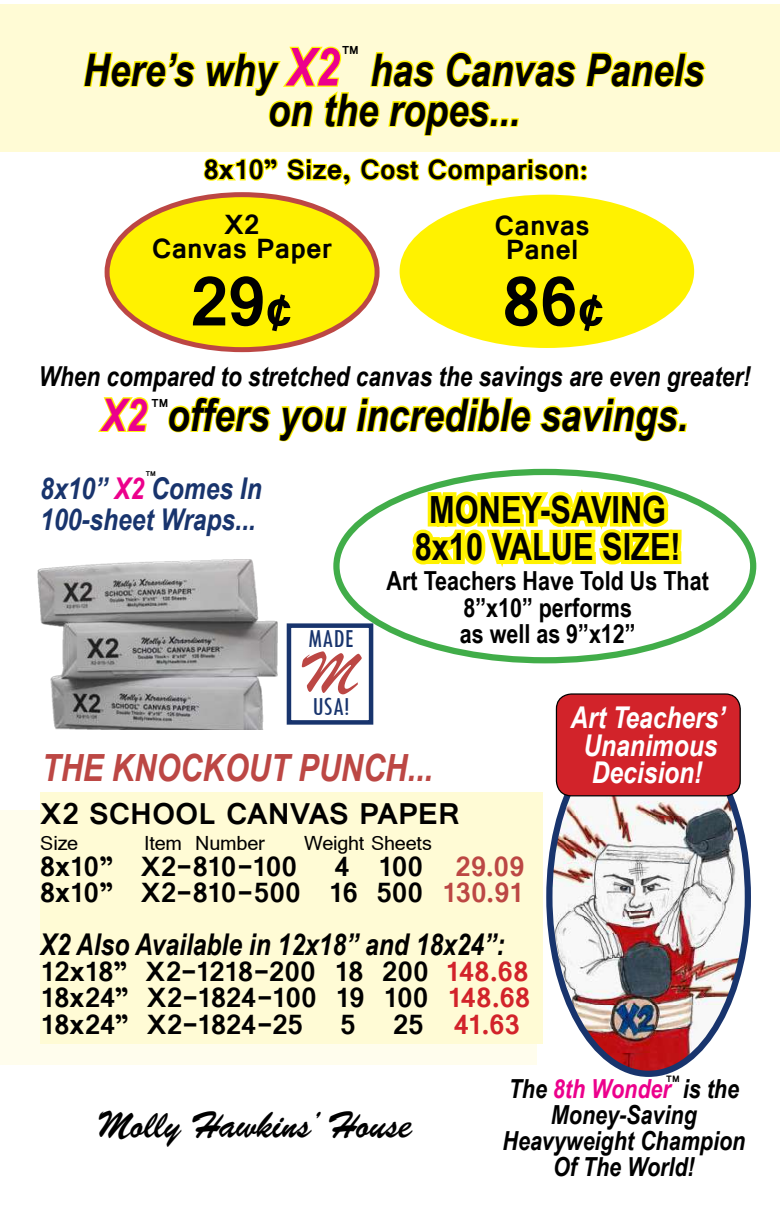
<style>
.page{position:relative;width:780px;height:1230px;background:#fff}
.page>*{position:absolute;margin:0;border:0;box-sizing:border-box;transform-origin:0 0}
.t1{font:700 75px "Vrinda";color:#000}
.t2{font:63px "Brush Script";color:#bc4744}
.t3{font:italic 700 45px/40px "Arial Narrow";color:#000;text-align:center}
.t4{font:700 37.5px/37.5px "Arial Narrow";color:#000;text-align:center}
.t5{font:italic 700 37.5px "Arial Narrow";color:#bc4744}
.t6{font:37.5px "Brush Script";color:#000}
.t7{font:700 32.5px "Vrinda";letter-spacing:-.005em;color:#000}
.t8{font:700 30px/26.2px "Vrinda";color:#000;text-align:right}
.t9{font:italic 700 30px "Arial Narrow";color:#000}
.t10{font:italic 700 30px/31.2px "Arial Narrow";color:#18346d}
.t11{font:italic 700 30px/27.5px "Arial Narrow";color:#fff;text-align:center}
.t12{font:30px "Vrinda";letter-spacing:-.005em;color:#000}
.t13{font:700 30px "Vrinda";letter-spacing:-.02em;color:#000}
.t14{font:700 30px "Vrinda";color:#d2232a}
.t15{font:italic 700 27.5px "Arial Narrow";color:#000}
.t16{font:condensed 27px "Tw Cen";letter-spacing:.005em;color:#18346d}
.t17{font:italic 700 26.25px/26.2px "Arial Narrow";color:#000;text-align:center}
.t18{font:700 26.25px/26.2px "Arial Narrow";color:#000;text-align:center}
.t19{font:700 12.5px "Vrinda";color:#000}
.t20{font:700 10px "Vrinda";color:#000}
.t21{font:700 7.5px "Vrinda";color:#000}
.s1{font-size:52.5px;color:#ec008c}
.s2{font-size:55px}
.s3{color:#ec008c}
.s4{color:#bc4744}
.s5{color:#d2232a}
.s6{color:#000}
</style>
<div class="page">
<div style="left:0;top:810px;width:537px;height:255px;background:#fffded"></div>
<div style="left:40px;top:792px;width:503px;height:251px;background:#fffbd5"></div>
<div style="left:0;top:4px;width:780px;height:148px;background:#fffbd5"></div>
<img style="left:549px;top:793px;width:199px;height:281px">
<div style="left:546px;top:717px;width:205px;height:360px;border:6px solid #18346d;border-radius:50%"></div>
<div style="left:556px;top:694px;width:184px;height:102px;background:#d2232a;border-radius:15px"></div>
<div style="left:556px;top:693px;width:185px;height:103px;border:1px solid #000;border-radius:15px"></div>
<svg style="left:83px;top:52px;width:113px;height:36px"></svg>
<svg style="left:585px;top:52px;width:121px;height:36px"></svg>
<svg style="left:205px;top:46px;width:372px;height:90px"></svg>
<svg style="left:98px;top:397px;width:51px;height:35px"></svg>
<svg style="left:168px;top:396px;width:103px;height:37px"></svg>
<svg style="left:278px;top:397px;width:411px;height:185px"></svg>
<div style="left:400px;top:195px;width:294px;height:153px;background:#fff200;border-radius:50%"></div>
<svg style="left:203px;top:158px;width:148px;height:28px"></svg>
<svg style="left:360px;top:158px;width:228px;height:28px"></svg>
<div style="left:107px;top:195px;width:270px;height:155px;background:#fff200;border-radius:50%"></div>
<div style="left:105px;top:192px;width:275px;height:160px;border:5px solid #bc4744;border-radius:50%"></div>
<div style="left:287px;top:623px;width:86px;height:102px;border:4px solid #18346d"></div>
<img style="left:37px;top:543px;width:256px;height:187px">
<p class="t19" style="left:342px;top:42px;width:18px">TM</p>
<h3 class="t3" style="left:83px;top:48px;width:623px">Here’s why <span class="s1">X2</span> has Canvas Panels on the ropes...</h3>
<p class="t8" style="left:224px;top:143px;width:365px;line-height:55px;text-align:left;text-indent:-20px">8x10” Size, Cost Comparison:<br>X2</p>
<p class="t8" style="left:152px;top:236px;width:182px">Canvas Paper</p>
<h1 class="t1" style="left:190px;top:252px;width:104px">29<span class="s2">¢</span></h1>
<p class="t8" style="left:494px;top:214px;width:97px;line-height:23.8px;text-align:center">Canvas<br>Panel</p>
<h1 class="t1" style="left:502px;top:252px;width:104px">86<span class="s2">¢</span></h1>
<p class="t15" style="left:39px;top:355px;width:713px">When compared to stretched canvas the savings are even greater!</p>
<h3 class="t3" style="left:102px;top:393px;width:588px"><span class="s3">X2</span> offers you incredible savings.</h3>
<p class="t19" style="left:152px;top:394px;width:18px">TM</p>
<p class="t21" style="left:146px;top:469px;width:12px">TM</p>
<p class="t10" style="left:40px;top:471px;width:223px">8x10” <span class="s3">X2</span> Comes In<br>100-sheet Wraps...</p>
<p class="t4" style="left:415px;top:489px;width:268px">MONEY-SAVING<br>8x10 VALUE SIZE!</p>
<p class="t18" style="left:387px;top:567px;width:324px">Art Teachers Have Told Us That<br>8”x10” performs<br>as well as 9”x12”</p>
<p class="t16" style="left:308px;top:622px;width:47px">MADE</p>
<h2 class="t2" style="left:305px;top:634px;width:54px">M</h2>
<p class="t16" style="left:312px;top:690px;width:38px">USA!</p>
<p class="t11" style="left:570px;top:702px;width:156px">Art Teachers’<br>Unanimous<br>Decision!</p>
<p class="t5" style="left:42px;top:739px;width:393px">THE KNOCKOUT PUNCH...</p>
<p class="t7" style="left:40px;top:792px;width:421px">X2 SCHOOL CANVAS PAPER</p>
<p class="t12" style="left:40px;top:828px;width:39px">Size</p>
<p class="t12" style="left:144px;top:828px;width:122px">Item Number</p>
<p class="t12" style="left:304px;top:828px;width:129px">Weight Sheets</p>
<p class="t13" style="left:40px;top:847px;width:258px">8x10” X2-810-100</p>
<p class="t8" style="left:40px;top:854px;width:486px">4 100 <span class="s4">29.09<br></span>8x10” X2-810-500 16 500 <span class="s4">130.91</span></p>
<p class="t9" style="left:40px;top:922px;width:466px">X2 Also Available in 12x18” and 18x24”:</p>
<p class="t8" style="left:40px;top:959px;width:491px;text-align:justify">12x18” X2-1218-200 18 200 <span class="s5">148.68<br></span>18x24” X2-1824-100 19 100 <span class="s5">148.68<br></span>18x24” X2-1824-25</p>
<p class="t8" style="left:340px;top:1011px;width:17px">5</p>
<p class="t14" style="left:393px;top:1004px;width:128px"><span class="s6">25</span> 41.63</p>
<p class="t6" style="left:97px;top:1101px;width:317px">Molly Hawkins’ House</p>
<p class="t20" style="left:666px;top:1072px;width:15px">TM</p>
<p class="t17" style="left:503px;top:1074px;width:244px">The <span class="s3">8th Wonder</span> is the<br>Money-Saving<br>Heavyweight Champion<br>Of The World!</p>
</div>
